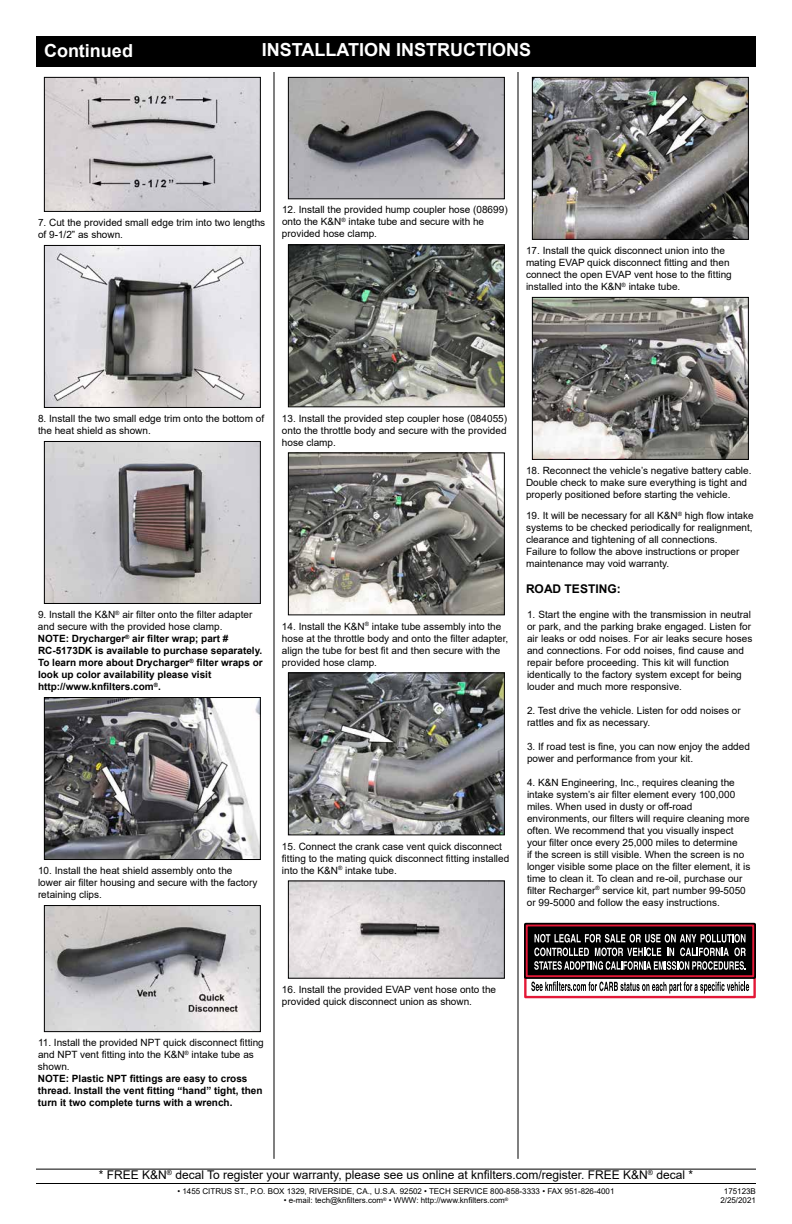
<style>
.page{position:relative;width:792px;height:1224px;background:#fff}
.page>*{position:absolute;margin:0;border:0;box-sizing:border-box;transform-origin:0 0}
.t1{font:700 18px "Arial";color:#fff}
.t2{font:12px "Arial";color:#000}
.t3{font:700 12px "Arial";color:#000}
.t4{font:10px/12px "Arial";color:#000}
.t5{font:700 10px/12px "Arial";color:#000}
.t6{font:8px/9.6px "Arial";color:#000;text-align:center}
.s1{font-weight:400}
</style>
<div class="page">
<div style="left:36px;top:36px;width:720px;height:31px;background:#000"></div>
<hr style="left:36px;top:1183px;width:720px;height:1px;background:#000">
<hr style="left:274px;top:72px;width:1px;height:1087px;background:#000">
<hr style="left:518px;top:72px;width:1px;height:1087px;background:#000">
<hr style="left:36px;top:1169px;width:720px;height:1px;background:#000">
<div style="left:524px;top:970px;width:232px;height:28px;border:2px solid #e31837"></div>
<div style="left:526px;top:924px;width:228px;height:53px;background:#000"></div>
<div style="left:524px;top:923px;width:232px;height:56px;border:3px solid #000"></div>
<div style="left:526px;top:925px;width:228px;height:52px;border:2px solid #e31837"></div>
<svg style="left:531px;top:982px;width:218px;height:12px"></svg>
<svg style="left:534px;top:934px;width:212px;height:36px"></svg>
<img style="left:46px;top:79px;width:213px;height:131px">
<div style="left:44px;top:77px;width:217px;height:135px;border:1px solid #000"></div>
<img style="left:46px;top:247px;width:213px;height:159px">
<div style="left:44px;top:245px;width:217px;height:163px;border:1px solid #000"></div>
<img style="left:46px;top:443px;width:213px;height:159px">
<div style="left:44px;top:441px;width:217px;height:163px;border:1px solid #000"></div>
<img style="left:46px;top:699px;width:213px;height:159px">
<div style="left:44px;top:697px;width:217px;height:163px;border:1px solid #000"></div>
<img style="left:46px;top:907px;width:213px;height:123px">
<div style="left:44px;top:905px;width:217px;height:127px;border:1px solid #000"></div>
<img style="left:290px;top:246px;width:213px;height:159px">
<div style="left:288px;top:244px;width:217px;height:163px;border:1px solid #000"></div>
<img style="left:290px;top:455px;width:213px;height:158px">
<div style="left:288px;top:453px;width:217px;height:162px;border:1px solid #000"></div>
<img style="left:290px;top:675px;width:213px;height:158px">
<div style="left:288px;top:673px;width:217px;height:162px;border:1px solid #000"></div>
<img style="left:290px;top:883px;width:213px;height:94px">
<div style="left:288px;top:881px;width:217px;height:98px;border:1px solid #000"></div>
<img style="left:290px;top:79px;width:213px;height:118px">
<div style="left:288px;top:77px;width:217px;height:122px;border:1px solid #000"></div>
<img style="left:534px;top:79px;width:213px;height:159px">
<div style="left:532px;top:77px;width:217px;height:163px;border:1px solid #000"></div>
<img style="left:534px;top:299px;width:213px;height:159px">
<div style="left:532px;top:297px;width:217px;height:163px;border:1px solid #000"></div>
<h1 class="t1" style="left:44px;top:38px;width:90px">Continued</h1>
<h1 class="t1" style="left:262px;top:37px;width:271px">INSTALLATION INSTRUCTIONS</h1>
<p class="t4" style="left:38px;top:217px;width:229px">7. Cut the provided small edge trim into two lengths of 9-1/2” as shown.</p>
<p class="t4" style="left:282px;top:204px;width:227px">12. Install the provided hump coupler hose (08699) onto the K&amp;N<sup>®</sup> intake tube and secure with he provided hose clamp.</p>
<p class="t4" style="left:526px;top:244px;width:207px">17. Install the quick disconnect union into the mating EVAP quick disconnect fitting and then connect the open EVAP vent hose to the fitting installed into the K&amp;N<sup>®</sup> intake tube.</p>
<p class="t4" style="left:38px;top:413px;width:228px">8. Install the two small edge trim onto the bottom of the heat shield as shown.</p>
<p class="t4" style="left:282px;top:412px;width:227px;text-align:justify">13. Install the provided step coupler hose (084055) onto the throttle body and secure with the provided hose clamp.</p>
<p class="t5" style="left:38px;top:609px;width:226px"><span class="s1">9. Install the K&amp;N</span><sup>®</sup> <span class="s1">air filter onto the filter adapter and secure with the provided hose clamp.<br></span>NOTE: Drycharger<sup>®</sup> air filter wrap; part # RC-5173DK is available to purchase separately.<br>To learn more about Drycharger<sup>®</sup> filter wraps or look up color availability please visit http://www.knfilters.com<sup>®</sup>.</p>
<p class="t4" style="left:282px;top:620px;width:228px">14. Install the K&amp;N<sup>®</sup> intake tube assembly into the hose at the throttle body and onto the filter adapter, align the tube for best fit and then secure with the provided hose clamp.</p>
<p class="t4" style="left:38px;top:865px;width:221px">10. Install the heat shield assembly onto the lower air filter housing and secure with the factory retaining clips.</p>
<p class="t4" style="left:282px;top:840px;width:229px">15. Connect the crank case vent quick disconnect fitting to the mating quick disconnect fitting installed into the K&amp;N<sup>®</sup> intake tube.</p>
<p class="t4" style="left:526px;top:464px;width:227px">18. Reconnect the vehicle’s negative battery cable.<br>Double check to make sure everything is tight and properly positioned before starting the vehicle.</p>
<p class="t4" style="left:526px;top:510px;width:229px">19. It will be necessary for all K&amp;N<sup>®</sup> high flow intake systems to be checked periodically for realignment, clearance and tightening of all connections.<br>Failure to follow the above instructions or proper maintenance may void warranty.</p>
<p class="t3" style="left:526px;top:581px;width:96px">ROAD TESTING:</p>
<p class="t4" style="left:527px;top:608px;width:227px">1. Start the engine with the transmission in neutral or park, and the parking brake engaged. Listen for air leaks or odd noises. For air leaks secure hoses and connections. For odd noises, find cause and repair before proceeding. This kit will function identically to the factory system except for being louder and much more responsive.</p>
<p class="t4" style="left:527px;top:704px;width:215px">2. Test drive the vehicle. Listen for odd noises or rattles and fix as necessary.</p>
<p class="t4" style="left:527px;top:740px;width:224px">3. If road test is fine, you can now enjoy the added power and performance from your kit.</p>
<p class="t4" style="left:527px;top:776px;width:225px">4. K&amp;N Engineering, Inc., requires cleaning the intake system’s air filter element every 100,000 miles. When used in dusty or off-road environments, our filters will require cleaning more often. We recommend that you visually inspect your filter once every 25,000 miles to determine<br>if the screen is still visible. When the screen is no longer visible some place on the filter element, it is time to clean it. To clean and re-oil, purchase our filter Recharger<sup>®</sup> service kit, part number 99-5050 or 99-5000 and follow the easy instructions.</p>
<p class="t4" style="left:38px;top:1037px;width:227px">11. Install the provided NPT quick disconnect fitting and NPT vent fitting into the K&amp;N<sup>®</sup> intake tube as shown.</p>
<p class="t5" style="left:38px;top:1073px;width:226px">NOTE: Plastic NPT fittings are easy to cross thread. Install the vent fitting “hand” tight, then turn it two complete turns with a wrench.</p>
<p class="t4" style="left:282px;top:983px;width:216px">16. Install the provided EVAP vent hose onto the provided quick disconnect union as shown.</p>
<p class="t2" style="left:99px;top:1167px;width:596px">* FREE K&amp;N<sup>®</sup> decal To register your warranty, please see us online at knfilters.com/register. FREE K&amp;N<sup>®</sup> decal *</p>
<p class="t6" style="left:177px;top:1186px;width:439px">• 1455 CITRUS ST., P.O. BOX 1329, RIVERSIDE, CA., U.S.A. 92502 • TECH SERVICE 800-858-3333 • FAX 951-826-4001</p>
<p class="t6" style="left:284px;top:1196px;width:226px">• e-mail: tech@knfilters.com<sup>®</sup> • WWW: http://www.knfilters.com<sup>®</sup></p>
<p class="t6" style="left:720px;top:1186px;width:37px">175123B<br>2/25/2021</p>
</div>
